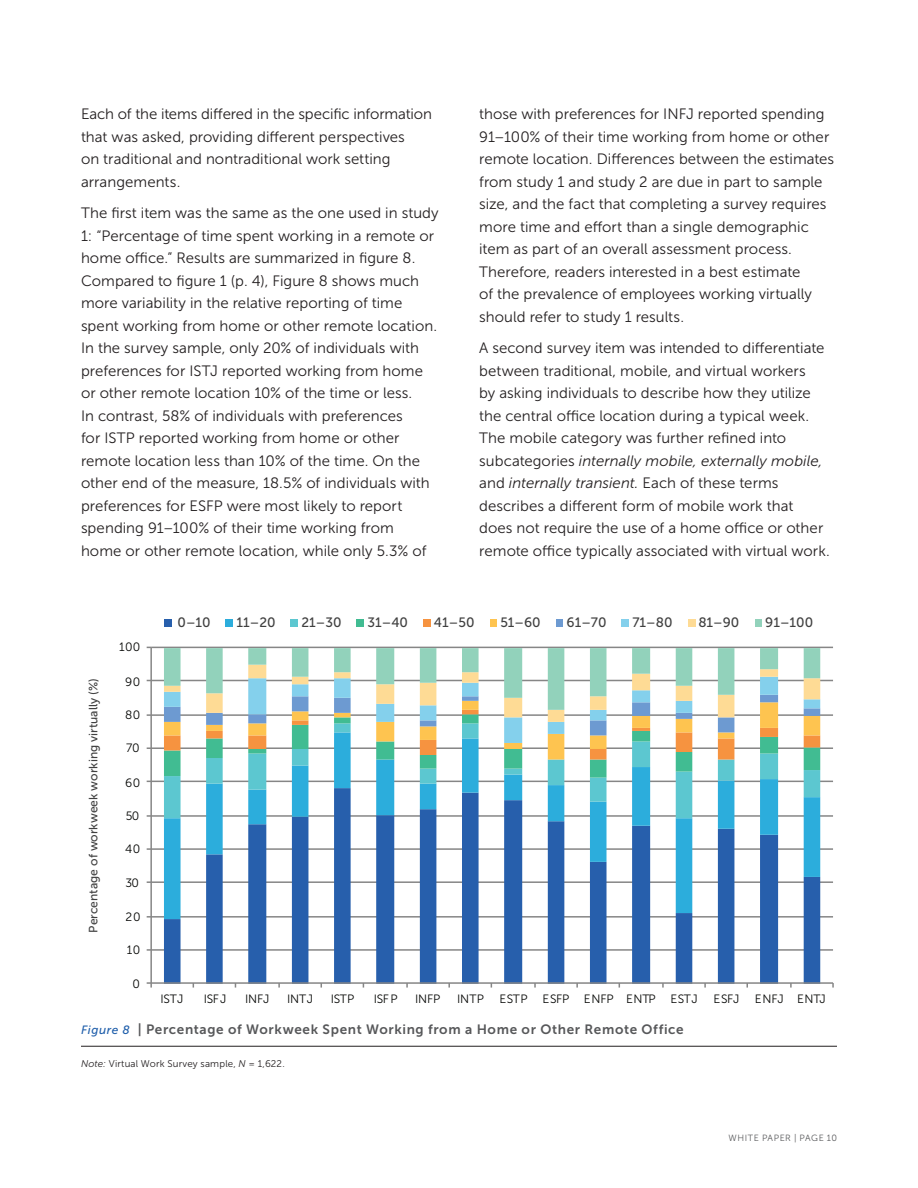
<style>
.page{position:relative;width:918px;height:1188px;background:#fff}
.page>*{position:absolute;margin:0;border:0;box-sizing:border-box;transform-origin:0 0}
.t1{font:15px/22.5px "Museo Sans 300";color:#231f20}
.t2{font:13.5px "Museo Sans 700";letter-spacing:.05em;color:#57585a}
.t3{font:13.5px "Museo Sans 500";color:#404040}
.t4{font:12px "Museo Sans 300";letter-spacing:-.005em;color:#040503}
.t5{font:12px "Museo Sans 500";color:#404040}
.t6{font:9.75px "Museo Sans 300";letter-spacing:.02em;color:#231f20}
.t7{font:9px "Museo Sans 300";letter-spacing:.055em;color:#57585a}
.s1{font-style:italic}
.s2{font-family:"Museo Sans 500";font-style:italic;font-size:12px;color:#205fab}
</style>
<div class="page">
<hr style="left:151px;top:949px;width:682px;height:2px;background:#868686">
<hr style="left:151px;top:916px;width:682px;height:2px;background:#868686">
<hr style="left:151px;top:881px;width:682px;height:2px;background:#868686">
<hr style="left:151px;top:848px;width:682px;height:2px;background:#868686">
<hr style="left:151px;top:815px;width:682px;height:2px;background:#868686">
<hr style="left:151px;top:781px;width:682px;height:1px;background:#868686">
<hr style="left:151px;top:747px;width:682px;height:2px;background:#868686">
<hr style="left:151px;top:714px;width:682px;height:2px;background:#868686">
<hr style="left:151px;top:680px;width:682px;height:1px;background:#868686">
<hr style="left:151px;top:647px;width:682px;height:1px;background:#868686">
<svg style="left:164px;top:919px;width:656px;height:63px"></svg>
<svg style="left:164px;top:818px;width:656px;height:101px"></svg>
<svg style="left:164px;top:778px;width:656px;height:40px"></svg>
<svg style="left:164px;top:648px;width:656px;height:130px"></svg>
<hr style="left:150px;top:647px;width:2px;height:336px;background:#868686">
<hr style="left:151px;top:982px;width:682px;height:2px;background:#868686">
<svg style="left:147px;top:982px;width:5px;height:6px"></svg>
<div style="left:164px;top:620px;width:8px;height:7px;background:#275fac"></div>
<div style="left:226px;top:620px;width:7px;height:7px;background:#2caddc"></div>
<div style="left:290px;top:620px;width:8px;height:7px;background:#5cc7d0"></div>
<div style="left:357px;top:620px;width:7px;height:7px;background:#41bc92"></div>
<div style="left:423px;top:620px;width:7px;height:7px;background:#f69340"></div>
<div style="left:491px;top:620px;width:6px;height:7px;background:#fec450"></div>
<div style="left:557px;top:620px;width:6px;height:7px;background:#6d9ad1"></div>
<div style="left:622px;top:620px;width:7px;height:7px;background:#84d0ec"></div>
<div style="left:688px;top:620px;width:7px;height:7px;background:#fedb95"></div>
<div style="left:756px;top:620px;width:6px;height:7px;background:#92d2bb"></div>
<hr style="left:81px;top:1046px;width:756px;height:1px;background:#231f20">
<p class="t1" style="left:81px;top:103px;width:353px">Each of the items differed in the specific information that was asked, providing different perspectives<br>on traditional and nontraditional work setting arrangements.</p>
<p class="t1" style="left:81px;top:202px;width:359px">The first item was the same as the one used in study 1: “Percentage of time spent working in a remote or home office.” Results are summarized in figure 8.<br>Compared to figure 1 (p. 4), Figure 8 shows much more variability in the relative reporting of time spent working from home or other remote location.<br>In the survey sample, only 20% of individuals with preferences for ISTJ reported working from home or other remote location 10% of the time or less.<br>In contrast, 58% of individuals with preferences<br>for ISTP reported working from home or other remote location less than 10% of the time. On the other end of the measure, 18.5% of individuals with preferences for ESFP were most likely to report spending 91–100% of their time working from<br>home or other remote location, while only 5.3% of</p>
<p class="t1" style="left:479px;top:103px;width:357px">those with preferences for INFJ reported spending 91–100% of their time working from home or other remote location. Differences between the estimates from study 1 and study 2 are due in part to sample size, and the fact that completing a survey requires more time and effort than a single demographic item as part of an overall assessment process.<br>Therefore, readers interested in a best estimate<br>of the prevalence of employees working virtually should refer to study 1 results.</p>
<p class="t1" style="left:479px;top:337px;width:352px">A second survey item was intended to differentiate between traditional, mobile, and virtual workers<br>by asking individuals to describe how they utilize the central office location during a typical week.<br>The mobile category was further refined into subcategories <span class="s1">internally mobile, externally mobile, </span>and <span class="s1">internally transient.</span> Each of these terms describes a different form of mobile work that does not require the use of a home office or other remote office typically associated with virtual work.</p>
<p class="t5" style="left:87px;top:933px;width:256px;rotate:-90deg">Percentage of workweek working virtually (%)</p>
<p class="t4" style="left:119px;top:641px;width:23px">100</p>
<p class="t4" style="left:125px;top:675px;width:17px">90</p>
<p class="t4" style="left:125px;top:708px;width:17px">80</p>
<p class="t4" style="left:126px;top:741px;width:15px">70</p>
<p class="t4" style="left:125px;top:776px;width:17px">60</p>
<p class="t4" style="left:126px;top:809px;width:15px">50</p>
<p class="t4" style="left:125px;top:842px;width:17px">40</p>
<p class="t4" style="left:126px;top:877px;width:15px">30</p>
<p class="t4" style="left:126px;top:910px;width:17px">20</p>
<p class="t4" style="left:127px;top:943px;width:15px">10</p>
<p class="t4" style="left:132px;top:978px;width:9px">0</p>
<p class="t3" style="left:178px;top:615px;width:35px">0–10</p>
<p class="t3" style="left:237px;top:615px;width:41px">11–20</p>
<p class="t3" style="left:302px;top:615px;width:42px">21–30</p>
<p class="t3" style="left:368px;top:615px;width:42px">31–40</p>
<p class="t3" style="left:434px;top:615px;width:42px">41–50</p>
<p class="t3" style="left:500px;top:615px;width:42px">51–60</p>
<p class="t3" style="left:567px;top:615px;width:41px">61–70</p>
<p class="t3" style="left:632px;top:615px;width:42px">71–80</p>
<p class="t3" style="left:698px;top:615px;width:42px">81–90</p>
<p class="t3" style="left:765px;top:615px;width:49px">91–100</p>
<p class="t4" style="left:161px;top:993px;width:24px">ISTJ</p>
<p class="t4" style="left:204px;top:993px;width:24px">ISF J</p>
<p class="t4" style="left:245px;top:993px;width:26px">INFJ</p>
<p class="t4" style="left:287px;top:993px;width:27px">INTJ</p>
<p class="t4" style="left:331px;top:993px;width:25px">ISTP</p>
<p class="t4" style="left:374px;top:993px;width:25px">ISFP</p>
<p class="t4" style="left:415px;top:993px;width:27px">INFP</p>
<p class="t4" style="left:457px;top:993px;width:28px">INTP</p>
<p class="t4" style="left:499px;top:993px;width:200px">ESTP ESFP ENFP ENTP ESTJ</p>
<p class="t4" style="left:713px;top:993px;width:27px">ESFJ</p>
<p class="t4" style="left:755px;top:993px;width:73px">ENFJ ENTJ</p>
<p class="t2" style="left:81px;top:1021px;width:604px"><span class="s2">Figure 8</span> | Percentage of Workweek Spent Working from a Home or Other Remote Office</p>
<p class="t6" style="left:81px;top:1058px;width:205px"><span class="s1">Note:</span> Virtual Work Survey sample, <span class="s1">N</span> = 1,622.</p>
<p class="t5" style="left:421px;top:1023px;width:161px">Percentage of individuals (%)</p>
<p class="t7" style="left:729px;top:1133px;width:110px">WHITE PAPER | PAGE 10</p>
</div>
